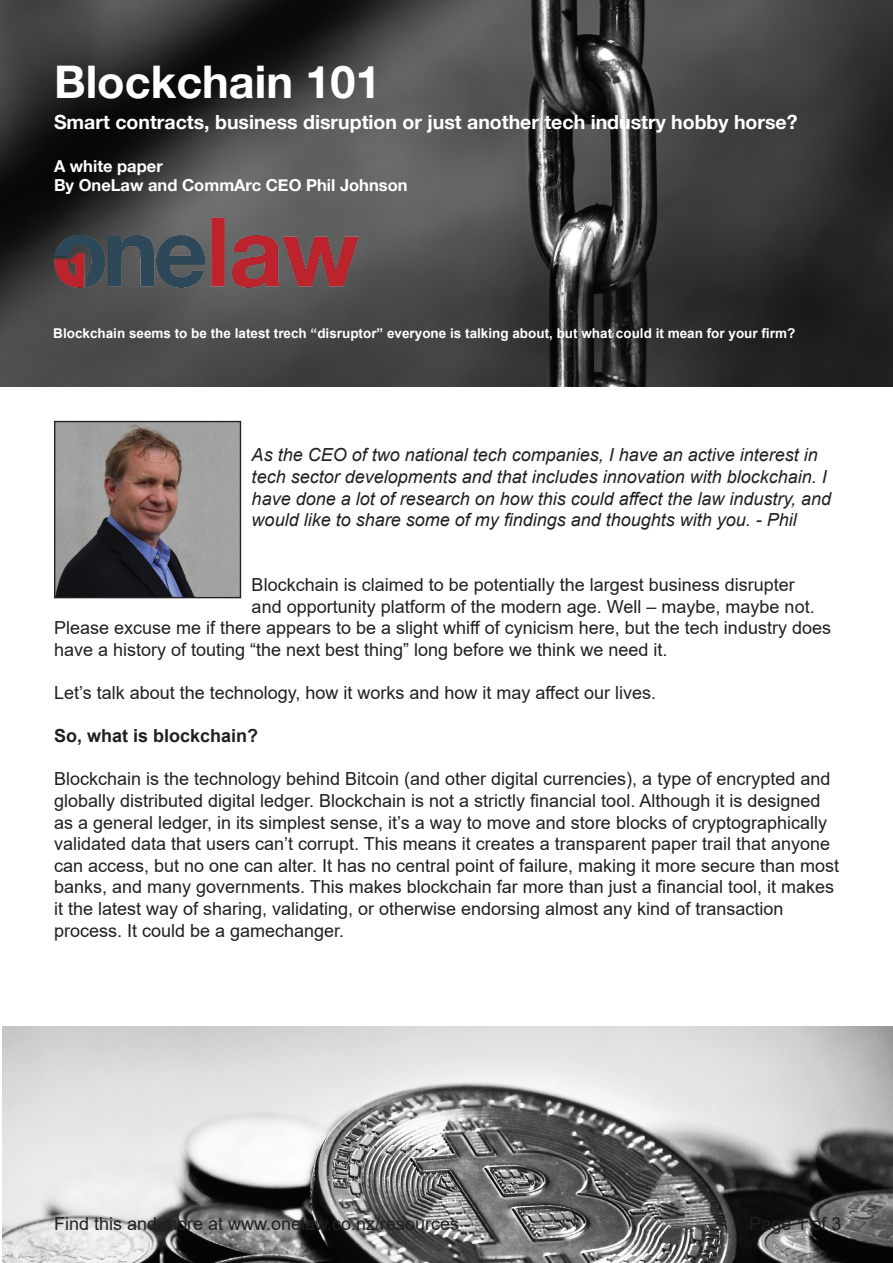
<style>
.page{position:relative;width:893px;height:1263px;background:#fff}
.page>*{position:absolute;margin:0;border:0;box-sizing:border-box;transform-origin:0 0}
.t1{font:700 45px "Helvetica Neue";color:#fff}
.t2{font:700 19.5px "Helvetica Neue";color:#fff}
.t3{font:18px/21.6px "Arial";color:#231f20}
.t4{font:italic 18px/21.6px "Arial";color:#231f20}
.t5{font:700 18px "Arial";color:#231f20}
.t6{font:700 16.5px/19.8px "Helvetica Neue";color:#fff}
.t7{font:700 13.5px "Arial";color:#fff}
</style>
<div class="page">
<img style="left:3px;top:1026px;width:890px;height:237px">
<img style="left:0;top:0;width:893px;height:387px">
<img style="left:54px;top:217px;width:304px;height:71px">
<img style="left:56px;top:423px;width:183px;height:173px">
<div style="left:54px;top:421px;width:187px;height:177px;border:1px solid #231f20"></div>
<h1 class="t1" style="left:54px;top:54px;width:328px">Blockchain 101</h1>
<p class="t2" style="left:54px;top:110px;width:745px">Smart contracts, business disruption or just another tech industry hobby horse?</p>
<p class="t6" style="left:54px;top:156px;width:355px">A white paper<br>By OneLaw and CommArc CEO Phil Johnson</p>
<p class="t7" style="left:53px;top:324px;width:743px">Blockchain seems to be the latest trech “disruptor” everyone is talking about, but what could it mean for your firm?</p>
<p class="t4" style="left:252px;top:444px;width:581px">As the CEO of two national tech companies, I have an active interest in tech sector developments and that includes innovation with blockchain. I have done a lot of research on how this could affect the law industry, and would like to share some of my findings and thoughts with you. - Phil</p>
<p class="t3" style="left:252px;top:574px;width:545px">Blockchain is claimed to be potentially the largest business disrupter</p>
<p class="t3" style="left:252px;top:595px;width:564px">and opportunity platform of the modern age. Well – maybe, maybe not.</p>
<p class="t3" style="left:54px;top:617px;width:778px">Please excuse me if there appears to be a slight whiff of cynicism here, but the tech industry does</p>
<p class="t3" style="left:54px;top:638px;width:615px">have a history of touting “the next best thing” long before we think we need it.</p>
<p class="t3" style="left:54px;top:682px;width:604px">Let’s talk about the technology, how it works and how it may affect our lives.</p>
<p class="t5" style="left:54px;top:723px;width:206px">So, what is blockchain?</p>
<p class="t3" style="left:54px;top:768px;width:786px">Blockchain is the technology behind Bitcoin (and other digital currencies), a type of encrypted and globally distributed digital ledger. Blockchain is not a strictly financial tool. Although it is designed as a general ledger, in its simplest sense, it’s a way to move and store blocks of cryptographically validated data that users can’t corrupt. This means it creates a transparent paper trail that anyone can access, but no one can alter. It has no central point of failure, making it more secure than most banks, and many governments. This makes blockchain far more than just a financial tool, it makes it the latest way of sharing, validating, or otherwise endorsing almost any kind of transaction process. It could be a gamechanger.</p>
<p class="t3" style="left:54px;top:1212px;width:407px">Find this and more at www.onelaw.co.nz/resources</p>
<p class="t3" style="left:749px;top:1212px;width:94px">Page 1 of 3</p>
</div>
